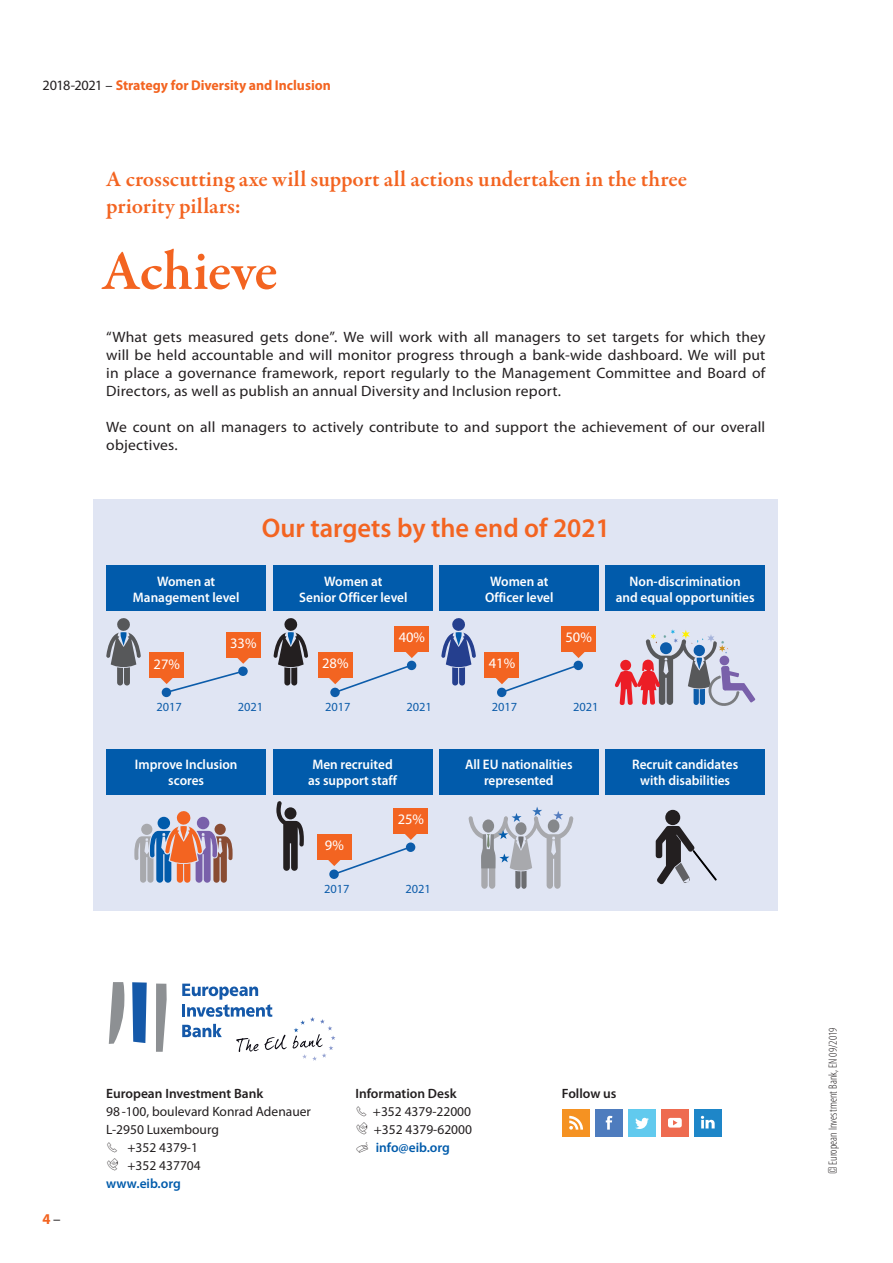
<style>
.page{position:relative;width:893px;height:1263px;background:#fff}
.page>*{position:absolute;margin:0;border:0;box-sizing:border-box;transform-origin:0 0}
.t1{font:600 57px "Garamond Premr Pro";letter-spacing:-.015em;color:#f36421}
.t2{font:600 27px "Myriad Pro";color:#f36421}
.t3{font:600 22.5px/27px "Garamond Premr Pro";color:#f36421}
.t4{font:15px/18px "Myriad Pro";letter-spacing:.01em;color:#231f20;text-align:justify;scale:1.04 1}
.t5{font:700 15px "Myriad Pro";color:#f36421}
.t6{font:14.55px "Myriad Pro";color:#fff}
.t7{font:700 14.25px "Myriad Pro";color:#f36421}
.t8{font:600 13.8px/16px "Myriad Pro";color:#fff;text-align:center;scale:.96 1}
.t9{font:13.5px/18px "Myriad Pro";color:#231f20;text-align:right}
.t10{font:600 13.5px "Myriad Pro";color:#231f20}
.t11{font:600 13.5px "Myriad Pro";color:#015bab}
.t12{font:12.45px "Myriad Pro";color:#0c5caa}
.t13{font:300 condensed 12px "Myriad Pro";letter-spacing:.01em;color:#231f20}
.s1{font-weight:400;color:#231f20}
.s2{font-family:"Rift";font-stretch:normal}
</style>
<div class="page">
<svg style="left:236px;top:1035px;width:51px;height:17px"></svg>
<svg style="left:182px;top:984px;width:90px;height:33px"></svg>
<svg style="left:182px;top:1024px;width:40px;height:13px"></svg>
<svg style="left:109px;top:982px;width:15px;height:62px"></svg>
<svg style="left:132px;top:982px;width:15px;height:61px"></svg>
<svg style="left:156px;top:983px;width:11px;height:69px"></svg>
<svg style="left:293px;top:1017px;width:42px;height:44px"></svg>
<div style="left:94px;top:499px;width:684px;height:411px;background:#e0e5f3"></div>
<div style="left:106px;top:566px;width:160px;height:45px;background:#015bab"></div>
<div style="left:273px;top:566px;width:160px;height:45px;background:#015bab"></div>
<div style="left:439px;top:566px;width:160px;height:45px;background:#015bab"></div>
<div style="left:605px;top:566px;width:160px;height:45px;background:#015bab"></div>
<div style="left:162px;top:688px;width:9px;height:9px;background:#0c5caa;border-radius:50%"></div>
<div style="left:149px;top:652px;width:35px;height:26px;background:#f36421"></div>
<div style="left:226px;top:632px;width:35px;height:26px;background:#f36421"></div>
<svg style="left:160px;top:658px;width:89px;height:36px"></svg>
<svg style="left:106px;top:618px;width:35px;height:67px"></svg>
<div style="left:330px;top:688px;width:10px;height:9px;background:#0c5caa;border-radius:50%"></div>
<div style="left:318px;top:652px;width:35px;height:26px;background:#f36421"></div>
<div style="left:394px;top:626px;width:35px;height:26px;background:#f36421"></div>
<svg style="left:329px;top:652px;width:89px;height:42px"></svg>
<svg style="left:273px;top:618px;width:35px;height:67px"></svg>
<div style="left:497px;top:688px;width:9px;height:9px;background:#0c5caa;border-radius:50%"></div>
<div style="left:485px;top:652px;width:34px;height:26px;background:#f36421"></div>
<div style="left:561px;top:626px;width:35px;height:26px;background:#f36421"></div>
<svg style="left:496px;top:652px;width:89px;height:42px"></svg>
<svg style="left:441px;top:618px;width:35px;height:67px"></svg>
<svg style="left:615px;top:629px;width:140px;height:77px"></svg>
<div style="left:106px;top:749px;width:160px;height:45px;background:#015bab"></div>
<div style="left:439px;top:749px;width:160px;height:45px;background:#015bab"></div>
<div style="left:605px;top:749px;width:160px;height:45px;background:#015bab"></div>
<div style="left:273px;top:749px;width:159px;height:45px;background:#015bab"></div>
<svg style="left:134px;top:811px;width:99px;height:72px"></svg>
<svg style="left:468px;top:807px;width:105px;height:82px"></svg>
<div style="left:665px;top:810px;width:15px;height:15px;background:#231f20;border-radius:50%"></div>
<svg style="left:656px;top:826px;width:61px;height:58px"></svg>
<div style="left:329px;top:869px;width:10px;height:10px;background:#0c5caa;border-radius:50%"></div>
<div style="left:317px;top:834px;width:35px;height:26px;background:#f36421"></div>
<div style="left:393px;top:808px;width:35px;height:26px;background:#f36421"></div>
<svg style="left:328px;top:834px;width:89px;height:42px"></svg>
<svg style="left:276px;top:801px;width:28px;height:70px"></svg>
<div style="left:284px;top:807px;width:12px;height:12px;background:#231f20;border-radius:50%"></div>
<div style="left:661px;top:1109px;width:28px;height:27px;background:#ee6b50"></div>
<svg style="left:668px;top:1118px;width:14px;height:9px"></svg>
<div style="left:595px;top:1109px;width:28px;height:27px;background:#4e7cbe"></div>
<svg style="left:606px;top:1116px;width:6px;height:13px"></svg>
<div style="left:562px;top:1109px;width:28px;height:27px;background:#f59222"></div>
<svg style="left:569px;top:1116px;width:14px;height:13px"></svg>
<div style="left:694px;top:1109px;width:27px;height:27px;background:#1e86c8"></div>
<svg style="left:701px;top:1116px;width:14px;height:12px"></svg>
<div style="left:628px;top:1109px;width:28px;height:27px;background:#61caee"></div>
<svg style="left:635px;top:1118px;width:14px;height:11px"></svg>
<p class="t7" style="left:43px;top:77px;width:290px"><span class="s1">2018-2021 –</span> Strategy for Diversity and Inclusion</p>
<h3 class="t3" style="left:106px;top:166px;width:582px">A crosscutting axe will support all actions undertaken in the three priority pillars:</h3>
<h1 class="t1" style="left:102px;top:236px;width:177px">Achieve</h1>
<p class="t4" style="left:106px;top:328px;width:635px">“What gets measured gets done”. We will work with all managers to set targets for which they will be held accountable and will monitor progress through a bank-wide dashboard. We will put in place a governance framework, report regularly to the Management Committee and Board of Directors, as well as publish an annual Diversity and Inclusion report.</p>
<p class="t4" style="left:106px;top:418px;width:635px">We count on all managers to actively contribute to and support the achievement of our overall objectives.</p>
<h2 class="t2" style="left:262px;top:513px;width:349px">Our targets by the end of 2021</h2>
<p class="t8" style="left:133px;top:573px;width:112px">Women at<br>Management level</p>
<p class="t8" style="left:299px;top:573px;width:114px">Women at<br>Senior Officer level</p>
<p class="t8" style="left:485px;top:573px;width:73px">Women at<br>Officer level</p>
<p class="t8" style="left:616px;top:573px;width:146px">Non-discrimination<br>and equal opportunities</p>
<p class="t6" style="left:154px;top:656px;width:28px">27%</p>
<p class="t6" style="left:230px;top:635px;width:28px">33%</p>
<p class="t12" style="left:156px;top:700px;width:27px">2017</p>
<p class="t12" style="left:238px;top:700px;width:27px">2021</p>
<p class="t6" style="left:399px;top:629px;width:28px">40%</p>
<p class="t6" style="left:565px;top:629px;width:28px">50%</p>
<p class="t6" style="left:322px;top:656px;width:28px">28%</p>
<p class="t6" style="left:489px;top:656px;width:28px">41%</p>
<p class="t12" style="left:325px;top:700px;width:27px">2017</p>
<p class="t12" style="left:406px;top:700px;width:27px">2021</p>
<p class="t12" style="left:492px;top:700px;width:27px">2017</p>
<p class="t12" style="left:573px;top:700px;width:27px">2021</p>
<p class="t8" style="left:135px;top:756px;width:108px">Improve Inclusion scores</p>
<p class="t8" style="left:465px;top:756px;width:114px">All EU nationalities represented</p>
<p class="t8" style="left:632px;top:756px;width:112px">Recruit candidates with disabilities</p>
<p class="t8" style="left:308px;top:756px;width:94px">Men recruited as support staff</p>
<p class="t6" style="left:325px;top:837px;width:20px">9%</p>
<p class="t6" style="left:398px;top:811px;width:28px">25%</p>
<p class="t12" style="left:324px;top:882px;width:27px">2017</p>
<p class="t12" style="left:405px;top:882px;width:27px">2021</p>
<p class="t5" style="left:43px;top:1211px;width:20px">4 <span class="s1">–</span></p>
<p class="t10" style="left:106px;top:1086px;width:159px">European Investment Bank</p>
<p class="t9" style="left:106px;top:1103px;width:206px;text-align:left">98-100, boulevard Konrad Adenauer<br>L-2950 Luxembourg</p>
<p class="t9" style="left:106px;top:1139px;width:96px">✓ +352 4379-1 +352 437704</p>
<p class="t11" style="left:106px;top:1176px;width:76px">www.eib.org</p>
<p class="t10" style="left:355px;top:1086px;width:103px">Information Desk</p>
<p class="t9" style="left:355px;top:1103px;width:118px">✓ +352 4379-22000 +352 4379-62000</p>
<p class="t11" style="left:376px;top:1140px;width:76px">info@eib.org</p>
<p class="t10" style="left:562px;top:1086px;width:56px">Follow us</p>
<p class="t13" style="left:826px;top:1174px;width:148px;rotate:-90deg"><span class="s2">©</span> European Investment Bank, EN 09/2019</p>
</div>
